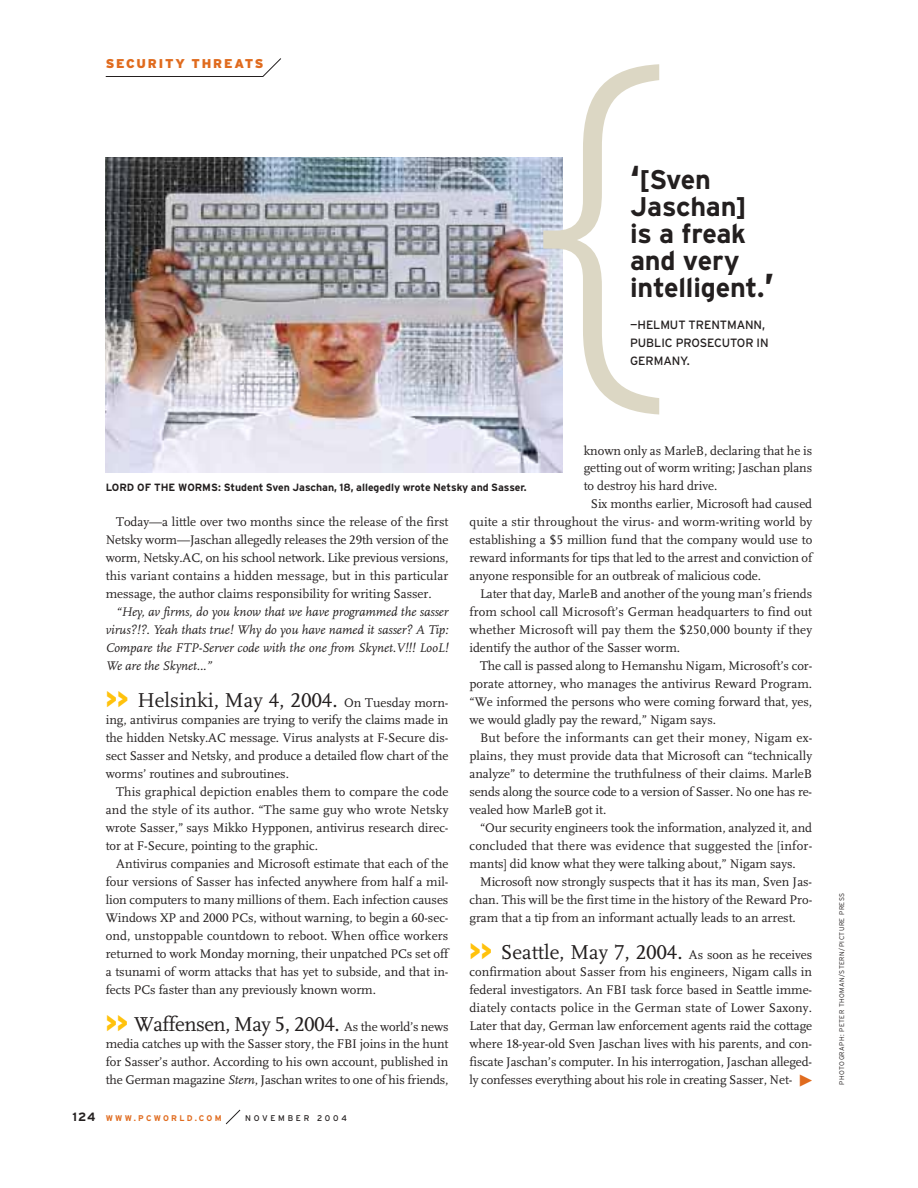
<style>
.page{position:relative;width:918px;height:1188px;background:#fff}
.page>*{position:absolute;margin:0;border:0;box-sizing:border-box;transform-origin:0 0}
.t1{font:200 430.8px "Interstate";color:#dcd7c4}
.t2{font:700 27px/27px "Interstate";letter-spacing:-.01em;color:#231f1f}
.t3{font:21px "Scala New";letter-spacing:-.005em;color:#231f1f}
.t4{font:21px "Scala New";letter-spacing:-.025em;color:#231f1f}
.t5{font:13.05px/18px "Scala New";letter-spacing:-.005em;color:#231f1f;text-align:justify}
.t6{font:italic 13.05px/18px "Scala";color:#231f1f;text-align:justify}
.t7{font:13.05px "Scala New";letter-spacing:.02em;color:#231f1f}
.t8{font:13.05px "Scala New";letter-spacing:.015em;color:#231f1f}
.t9{font:900 12.75px "Interstate";letter-spacing:.145em;color:#e06b1e}
.t10{font:12px/18px "Interstate";letter-spacing:-.005em;color:#231f1f}
.t11{font:700 10.5px "Interstate";color:#231f1f}
.t12{font:700 8.25px "Interstate";letter-spacing:.275em;color:#e06b1e}
.t13{font:8.25px "Interstate";letter-spacing:.33em;color:#231f1f}
.t14{font:300 6.75px "Interstate";letter-spacing:.065em;color:#231f1f}
.s1{font-size:36px}
.s2{font-family:"Interstate";font-weight:900;font-size:22.5px;color:#ffc20d}
.s3{font-size:13.05px}
.s4{font-family:"Scala";font-style:italic}
.s5{font-size:12px;color:#231f1f}
</style>
<div class="page">
<svg style="left:105px;top:58px;width:176px;height:19px"></svg>
<img style="left:106px;top:158px;width:457px;height:314px">
<svg style="left:225px;top:1109px;width:16px;height:16px"></svg>
<p class="t9" style="left:106px;top:58px;width:159px">SECURITY THREATS</p>
<h1 class="t1" style="left:520px;top:53px;width:164px">{</h1>
<h2 class="t2" style="left:630px;top:168px;width:146px"><span class="s1">‘</span>[Sven<br>Jaschan] is a freak and very intelligent.<span class="s1">’</span></h2>
<p class="t10" style="left:630px;top:317px;width:140px">—HELMUT TRENTMANN,<br>PUBLIC PROSECUTOR IN<br>GERMANY.</p>
<p class="t5" style="left:584px;top:442px;width:230px">known only as MarleB, declaring that he is</p>
<p class="t5" style="left:584px;top:460px;width:230px">getting out of worm writing; Jaschan plans</p>
<p class="t5" style="left:584px;top:478px;width:135px">to destroy his hard drive.</p>
<p class="t5" style="left:591px;top:496px;width:223px">Six months earlier, Microsoft had caused</p>
<p class="t5" style="left:470px;top:514px;width:344px">quite a stir throughout the virus- and worm-writing world by</p>
<p class="t5" style="left:470px;top:532px;width:344px">establishing a $5 million fund that the company would use to</p>
<p class="t5" style="left:470px;top:550px;width:344px">reward informants for tips that led to the arrest and conviction of</p>
<p class="t5" style="left:470px;top:568px;width:293px">anyone responsible for an outbreak of malicious code.</p>
<p class="t5" style="left:480px;top:586px;width:334px">Later that day, MarleB and another of the young man’s friends</p>
<p class="t5" style="left:470px;top:604px;width:344px">from school call Microsoft’s German headquarters to find out</p>
<p class="t5" style="left:470px;top:622px;width:344px">whether Microsoft will pay them the $250,000 bounty if they</p>
<p class="t5" style="left:470px;top:640px;width:212px">identify the author of the Sasser worm.</p>
<p class="t5" style="left:480px;top:658px;width:334px">The call is passed along to Hemanshu Nigam, Microsoft’s cor-</p>
<p class="t5" style="left:470px;top:676px;width:344px">porate attorney, who manages the antivirus Reward Program.</p>
<p class="t5" style="left:470px;top:694px;width:344px">“We informed the persons who were coming forward that, yes,</p>
<p class="t5" style="left:470px;top:712px;width:248px">we would gladly pay the reward,” Nigam says.</p>
<p class="t8" style="left:480px;top:733px;width:334px">But before the informants can get their money, Nigam ex-</p>
<p class="t5" style="left:470px;top:748px;width:344px">plains, they must provide data that Microsoft can “technically</p>
<p class="t5" style="left:470px;top:766px;width:344px">analyze” to determine the truthfulness of their claims. MarleB</p>
<p class="t5" style="left:470px;top:784px;width:344px">sends along the source code to a version of Sasser. No one has re-</p>
<p class="t5" style="left:470px;top:802px;width:138px">vealed how MarleB got it.</p>
<p class="t5" style="left:480px;top:820px;width:334px">“Our security engineers took the information, analyzed it, and</p>
<p class="t7" style="left:470px;top:841px;width:344px">concluded that there was evidence that suggested the [infor-</p>
<p class="t5" style="left:470px;top:856px;width:328px">mants] did know what they were talking about,” Nigam says.</p>
<p class="t5" style="left:480px;top:874px;width:334px">Microsoft now strongly suspects that it has its man, Sven Jas-</p>
<p class="t5" style="left:470px;top:892px;width:344px">chan. This will be the first time in the history of the Reward Pro-</p>
<p class="t5" style="left:470px;top:910px;width:328px">gram that a tip from an informant actually leads to an arrest.</p>
<h3 class="t3" style="left:470px;top:943px;width:344px"><span class="s2">&gt;&gt;</span> Seattle, May 7, 2004. <span class="s3">As soon as he receives</span></h3>
<p class="t5" style="left:469px;top:964px;width:344px">confirmation about Sasser from his engineers, Nigam calls in federal investigators. An FBI task force based in Seattle imme&shy;diately contacts police in the German state of Lower Saxony.<br>Later that day, German law enforcement agents raid the cottage where 18-year-old Sven Jaschan lives with his parents, and con&shy;fiscate Jaschan’s computer. In his interrogation, Jaschan alleged&shy;ly confesses everything about his role in creating Sasser, Net-</p>
<p class="t11" style="left:106px;top:483px;width:422px">LORD OF THE WORMS: Student Sven Jaschan, 18, allegedly wrote Netsky and Sasser.</p>
<p class="t5" style="left:106px;top:514px;width:344px;text-indent:11px">Today—a little over two months since the release of the first Netsky worm—Jaschan allegedly releases the 29th version of the worm, Netsky.AC, on his school network. Like previous versions, this variant contains a hidden message, but in this particular message, the author claims responsibility for writing Sasser.</p>
<p class="t6" style="left:106px;top:605px;width:344px;text-indent:11px">“Hey, av firms, do you know that we have programmed the sasser virus?!?. Yeah thats true! Why do you have named it sasser? A Tip:<br>Compare the FTP-Server code with the one from Skynet.V!!! LooL!<br>We are the Skynet...”</p>
<h3 class="t3" style="left:106px;top:691px;width:344px"><span class="s2">&gt;&gt;</span> Helsinki, May 4, 2004. <span class="s3">On Tuesday morn-</span></h3>
<p class="t5" style="left:106px;top:712px;width:344px">ing, antivirus companies are trying to verify the claims made in the hidden Netsky.AC message. Virus analysts at F-Secure dis&shy;sect Sasser and Netsky, and produce a detailed flow chart of the worms’ routines and subroutines.</p>
<p class="t5" style="left:106px;top:784px;width:344px;text-indent:11px">This graphical depiction enables them to compare the code and the style of its author. “The same guy who wrote Netsky wrote Sasser,” says Mikko Hypponen, antivirus research direc&shy;tor at F-Secure, pointing to the graphic.</p>
<p class="t5" style="left:106px;top:856px;width:344px;text-indent:11px">Antivirus companies and Microsoft estimate that each of the four versions of Sasser has infected anywhere from half a mil&shy;lion computers to many millions of them. Each infection causes Windows XP and 2000 PCs, without warning, to begin a 60-sec&shy;ond, unstoppable countdown to reboot. When office workers returned to work Monday morning, their unpatched PCs set off a tsunami of worm attacks that has yet to subside, and that in&shy;fects PCs faster than any previously known worm.</p>
<h3 class="t4" style="left:106px;top:1015px;width:344px"><span class="s2">&gt;&gt;</span> Waffensen, May 5, 2004. <span class="s3">As the world’s news</span></h3>
<p class="t5" style="left:106px;top:1036px;width:344px">media catches up with the Sasser story, the FBI joins in the hunt for Sasser’s author. According to his own account, published in the German magazine <span class="s4">Stern</span>, Jaschan writes to one of his friends,</p>
<p class="t12" style="left:73px;top:1115px;width:150px"><span class="s5">124</span> WWW.PCWORLD.COM</p>
<p class="t13" style="left:245px;top:1115px;width:103px">NOVEMBER 2004</p>
<p class="t14" style="left:839px;top:1084px;width:193px;rotate:-90deg">PHOTOGRAPH: PETER THOMAN/STERN/PICTURE PRESS</p>
</div>
